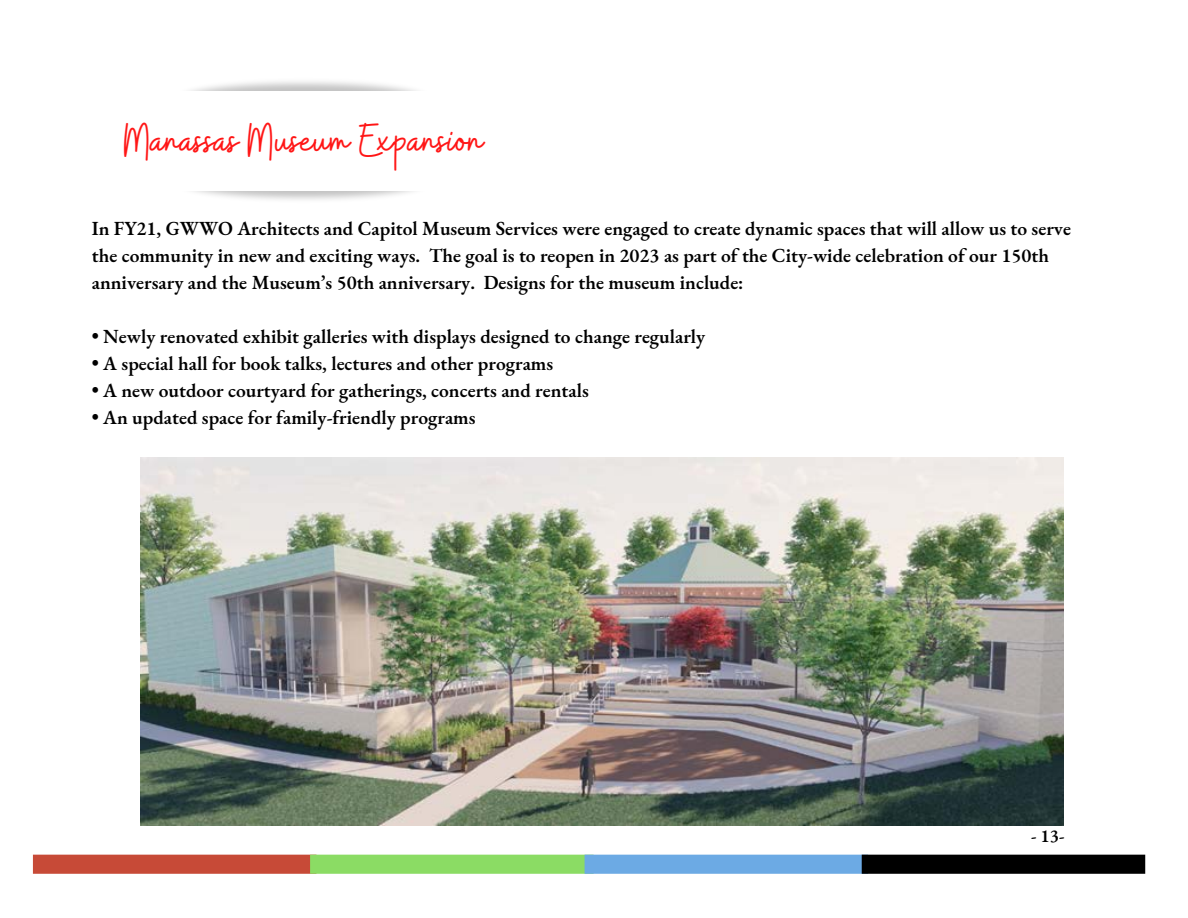
<style>
.page{position:relative;width:1188px;height:918px;background:#fff}
.page>*{position:absolute;margin:0;border:0;box-sizing:border-box;transform-origin:0 0}
.t1{font:47.55px "Buffalo";color:#ff1616}
.t2{font:600 19.5px "EB Garamond";color:#000}
.t3{font:600 18px "EB Garamond";color:#000}
</style>
<div class="page">
<div style="left:33px;top:855px;width:283px;height:19px;background:#c74a37"></div>
<div style="left:310px;top:855px;width:284px;height:19px;background:#8bdc64"></div>
<div style="left:585px;top:855px;width:283px;height:19px;background:#6caae4"></div>
<div style="left:862px;top:855px;width:283px;height:19px;background:#000"></div>
<img style="left:140px;top:458px;width:924px;height:368px">
<p class="t1" style="left:124px;top:109px;width:360px">Manassas Museum Expansion</p>
<p class="t2" style="left:92px;top:215px;width:981px">In FY21, GWWO Architects and Capitol Museum Services were engaged to create dynamic spaces that will allow us to serve</p>
<p class="t2" style="left:92px;top:242px;width:959px">the community in new and exciting ways. The goal is to reopen in 2023 as part of the City-wide celebration of our 150th</p>
<p class="t2" style="left:92px;top:269px;width:653px">anniversary and the Museum’s 50th anniversary. Designs for the museum include:</p>
<p class="t2" style="left:92px;top:323px;width:615px">• Newly renovated exhibit galleries with displays designed to change regularly</p>
<p class="t2" style="left:92px;top:350px;width:463px">• A special hall for book talks, lectures and other programs</p>
<p class="t2" style="left:92px;top:377px;width:499px">• A new outdoor courtyard for gatherings, concerts and rentals</p>
<p class="t2" style="left:92px;top:404px;width:385px">• An updated space for family-friendly programs</p>
<p class="t3" style="left:1031px;top:824px;width:35px">- 13-</p>
</div>
